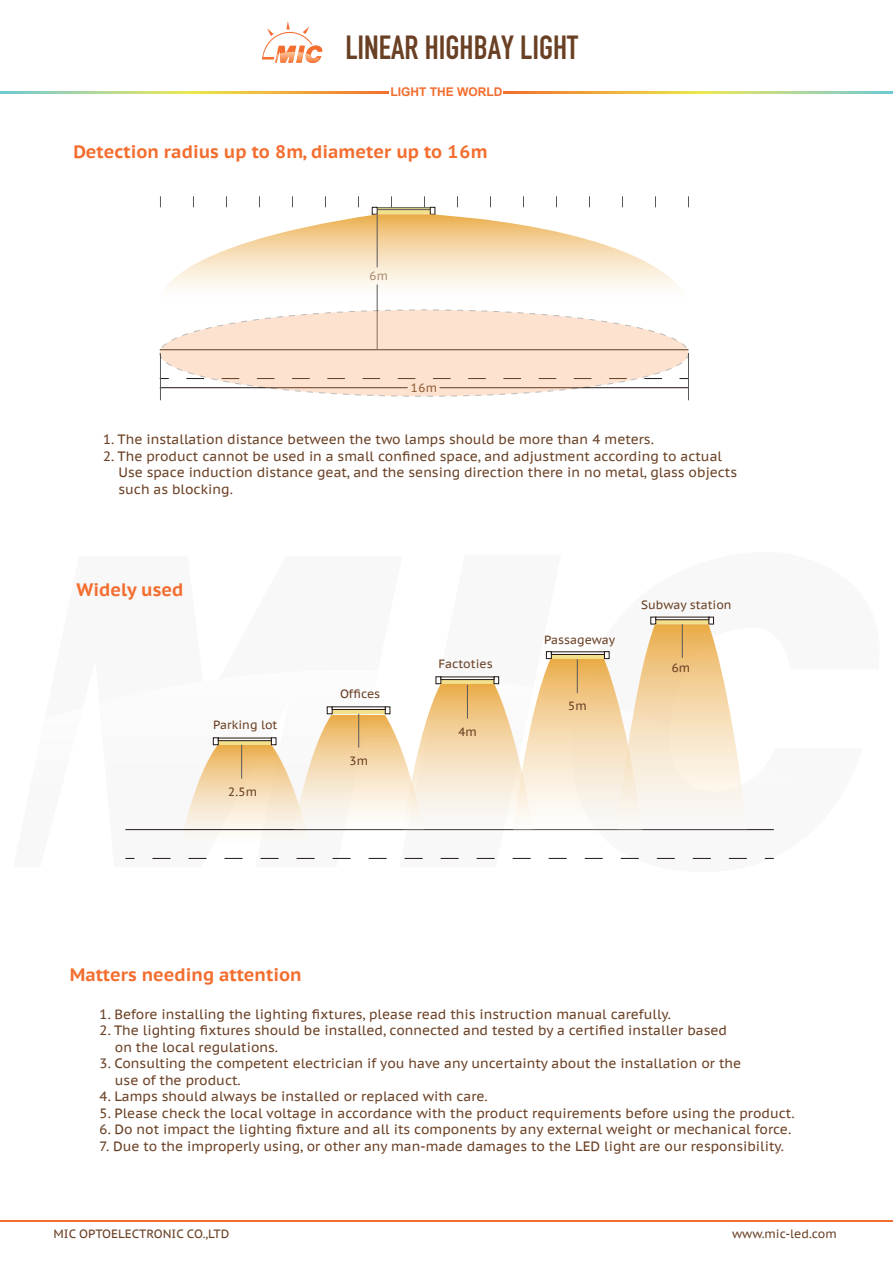
<style>
.page{position:relative;width:893px;height:1263px;background:#fff}
.page>*{position:absolute;margin:0;border:0;box-sizing:border-box;transform-origin:0 0}
.t1{font:700 33px "DIN Condensed";color:#6a4024}
.t2{font:700 18px "PT Sans Caption";color:#f36d2e}
.t3{font:13.5px/16.5px "PT Sans Caption";color:#6a4024}
.t4{font:12px "PT Sans Caption";color:#6a4024}
.t5{font:700 12px "Arial";color:#f36d2e}
</style>
<div class="page">
<hr style="left:1px;top:1221px;width:892px;height:1px;background:#f36d2e">
<svg style="left:504px;top:92px;width:388px;height:1px"></svg>
<svg style="left:0;top:92px;width:388px;height:1px"></svg>
<svg style="left:262px;top:21px;width:61px;height:42px"></svg>
<hr style="left:160px;top:387px;width:248px;height:1px;background:#211613">
<hr style="left:439px;top:387px;width:249px;height:1px;background:#211613">
<svg style="left:186px;top:378px;width:476px;height:1px"></svg>
<svg style="left:377px;top:208px;width:47px;height:6px"></svg>
<svg style="left:372px;top:207px;width:5px;height:7px"></svg>
<svg style="left:166px;top:214px;width:514px;height:84px"></svg>
<hr style="left:125px;top:829px;width:649px;height:1px;background:#211613">
<svg style="left:152px;top:676px;width:604px;height:183px"></svg>
<svg style="left:441px;top:680px;width:53px;height:4px"></svg>
<svg style="left:494px;top:676px;width:5px;height:8px"></svg>
<svg style="left:436px;top:676px;width:5px;height:8px"></svg>
<div style="left:551px;top:652px;width:53px;height:7px;background:#f3e08c"></div>
<svg style="left:604px;top:651px;width:5px;height:8px"></svg>
<svg style="left:546px;top:651px;width:6px;height:8px"></svg>
<svg style="left:656px;top:620px;width:53px;height:4px"></svg>
<svg style="left:709px;top:617px;width:5px;height:7px"></svg>
<svg style="left:651px;top:617px;width:5px;height:7px"></svg>
<svg style="left:294px;top:715px;width:109px;height:115px"></svg>
<svg style="left:403px;top:684px;width:110px;height:146px"></svg>
<svg style="left:513px;top:659px;width:130px;height:174px"></svg>
<svg style="left:617px;top:624px;width:130px;height:206px"></svg>
<hr style="left:241px;top:745px;width:1px;height:33px;background:#57585a">
<hr style="left:358px;top:714px;width:1px;height:34px;background:#57585a">
<hr style="left:467px;top:685px;width:1px;height:34px;background:#57585a">
<hr style="left:577px;top:659px;width:1px;height:34px;background:#57585a">
<hr style="left:682px;top:624px;width:1px;height:34px;background:#57585a">
<hr style="left:377px;top:214px;width:1px;height:53px;background:#57585a">
<hr style="left:377px;top:285px;width:1px;height:65px;background:#57585a">
<hr style="left:160px;top:353px;width:1px;height:47px;background:#57585a">
<hr style="left:688px;top:353px;width:1px;height:47px;background:#57585a">
<hr style="left:377px;top:207px;width:53px;height:1px;background:#57585a">
<hr style="left:377px;top:209px;width:53px;height:1px;background:#57585a">
<svg style="left:424px;top:196px;width:11px;height:18px"></svg>
<div style="left:160px;top:310px;width:528px;height:86px;background:#fce2cf;border-radius:50%"></div>
<div style="left:218px;top:738px;width:54px;height:3px;background:#fff;border:1px solid #211613"></div>
<div style="left:332px;top:707px;width:53px;height:3px;background:#fff;border:1px solid #211613"></div>
<div style="left:441px;top:677px;width:53px;height:3px;background:#fff;border:1px solid #211613"></div>
<div style="left:551px;top:652px;width:54px;height:3px;background:#fff;border:1px solid #211613"></div>
<div style="left:656px;top:617px;width:53px;height:3px;background:#fff;border:1px solid #211613"></div>
<h1 class="t1" style="left:345px;top:26px;width:234px">LINEAR HIGHBAY LIGHT</h1>
<p class="t5" style="left:390px;top:84px;width:113px">LIGHT THE WORLD</p>
<h2 class="t2" style="left:73px;top:140px;width:416px">Detection radius up to 8m, diameter up to 16m</h2>
<p class="t4" style="left:369px;top:268px;width:20px">6m</p>
<p class="t4" style="left:411px;top:379px;width:28px">16m</p>
<p class="t3" style="left:103px;top:431px;width:553px">1. The installation distance between the two lamps should be more than 4 meters.</p>
<p class="t3" style="left:118px;top:447px;width:620px;text-indent:-16px">2. The product cannot be used in a small confined space, and adjustment according to actual<br>Use space induction distance geat, and the sensing direction there in no metal, glass objects such as blocking.</p>
<h2 class="t2" style="left:77px;top:577px;width:108px">Widely used</h2>
<p class="t4" style="left:213px;top:717px;width:66px">Parking lot</p>
<p class="t4" style="left:228px;top:784px;width:31px">2.5m</p>
<p class="t4" style="left:340px;top:686px;width:42px">Offices</p>
<p class="t4" style="left:349px;top:753px;width:20px">3m</p>
<p class="t4" style="left:438px;top:656px;width:56px">Factoties</p>
<p class="t4" style="left:458px;top:724px;width:20px">4m</p>
<p class="t4" style="left:544px;top:632px;width:72px">Passageway</p>
<p class="t4" style="left:568px;top:698px;width:20px">5m</p>
<p class="t4" style="left:641px;top:597px;width:92px">Subway station</p>
<p class="t4" style="left:671px;top:660px;width:20px">6m</p>
<h2 class="t2" style="left:70px;top:962px;width:233px">Matters needing attention</h2>
<p class="t3" style="left:99px;top:1005px;width:573px">1. Before installing the lighting fixtures, please read this instruction manual carefully.</p>
<p class="t3" style="left:115px;top:1022px;width:614px;text-indent:-16px">2. The lighting fixtures should be installed, connected and tested by a certified installer based on the local regulations.</p>
<p class="t3" style="left:115px;top:1055px;width:628px;text-indent:-16px">3. Consulting the competent electrician if you have any uncertainty about the installation or the use of the product.</p>
<p class="t3" style="left:99px;top:1088px;width:390px">4. Lamps should always be installed or replaced with care.</p>
<p class="t3" style="left:99px;top:1104px;width:697px">5. Please check the local voltage in accordance with the product requirements before using the product.</p>
<p class="t3" style="left:99px;top:1121px;width:693px">6. Do not impact the lighting fixture and all its components by any external weight or mechanical force.</p>
<p class="t3" style="left:99px;top:1137px;width:686px">7. Due to the improperly using, or other any man-made damages to the LED light are our responsibility.</p>
<p class="t4" style="left:54px;top:1226px;width:177px">MIC OPTOELECTRONIC CO.,LTD</p>
<p class="t4" style="left:732px;top:1226px;width:106px">www.mic-led.com</p>
</div>
